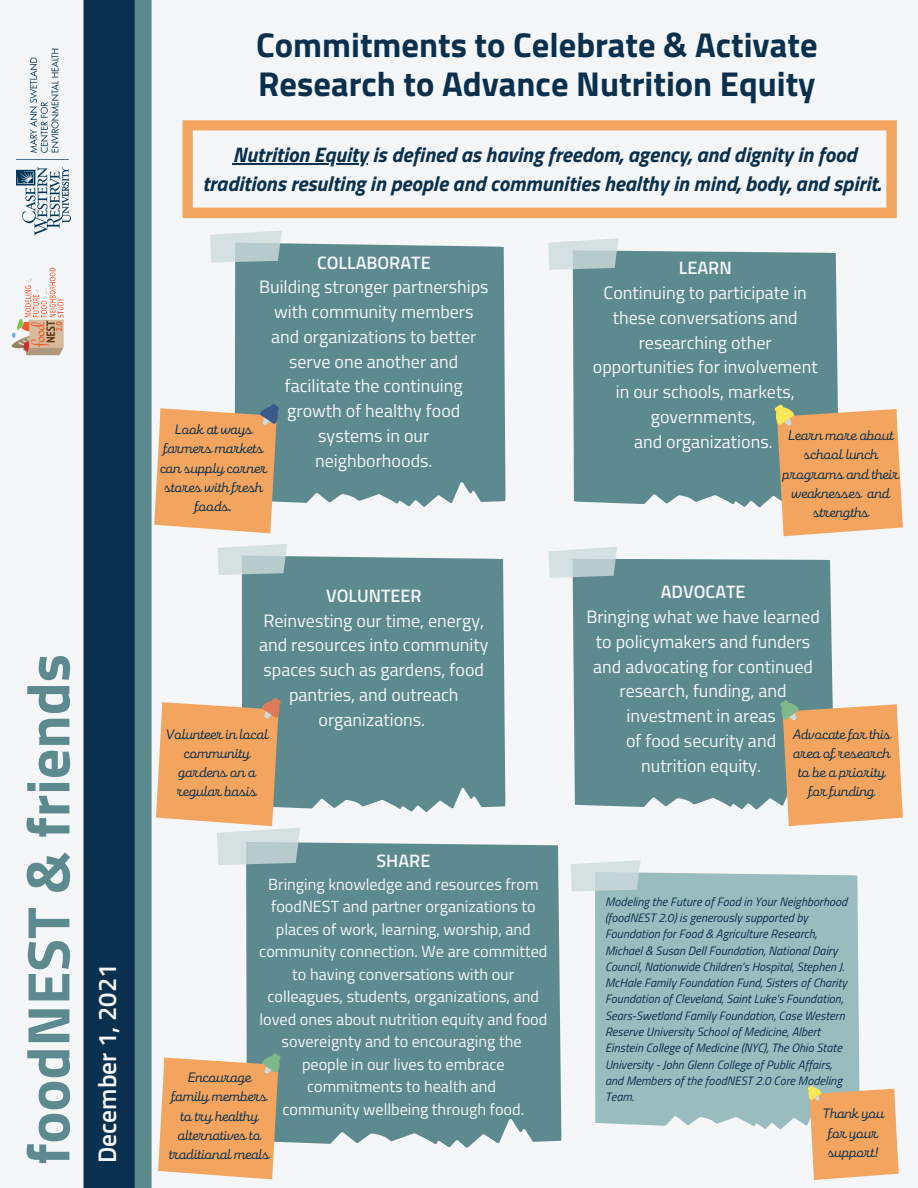
<style>
.page{position:relative;width:918px;height:1188px;background:#f4f6f8}
.page>*{position:absolute;margin:0;border:0;box-sizing:border-box;transform-origin:0 0}
.t1{font:700 60.15px "Titillium Web";color:#5c8a8e}
.t2{font:700 34.5px/38.2px "Titillium Web";color:#0a304e}
.t3{font:600 25.5px "Titillium Web";color:#f4f6f8}
.t4{font:italic 700 21px/29.2px "Titillium Web";color:#0a304e;text-align:center}
.t5{font:18px/24.8px "Titillium Web";color:#f4f6f8;text-align:center}
.t6{font:600 18px "Titillium Web";color:#f4f6f8}
.t7{font:16.2px/22.5px "Titillium Web";color:#f4f6f8;text-align:center}
.t8{font:14.25px/19.2px "Mixa";color:#0a304e;text-align:center}
.t9{font:italic 12.15px/16.2px "Titillium Web";color:#0a304e}
</style>
<div class="page">
<svg style="left:202px;top:218px;width:336px;height:289px;fill:#5c8a8e"></svg>
<svg style="left:207px;top:221px;width:75px;height:50px"></svg>
<div style="left:241px;top:556px;width:265px;height:251px;background:#5c8a8e"></div>
<svg style="left:154px;top:404px;width:133px;height:179px"></svg>
<svg style="left:572px;top:536px;width:261px;height:291px;background:#749b9e"></svg>
<svg style="left:548px;top:539px;width:69px;height:46px"></svg>
<svg style="left:780px;top:700px;width:123px;height:126px;background:#e8aa70"></svg>
<div style="left:572px;top:250px;width:266px;height:258px;background:#5c8a8e"></div>
<svg style="left:548px;top:238px;width:70px;height:40px;background:#bdced0"></svg>
<svg style="left:775px;top:405px;width:128px;height:131px;background:#eaab6e"></svg>
<div style="left:84px;top:0;width:56px;height:1188px;background:#0a304e"></div>
<div style="left:135px;top:0;width:17px;height:1188px;background:#5c8a8e"></div>
<svg style="left:183px;top:120px;width:714px;height:98px"></svg>
<hr style="left:233px;top:163px;width:135px;height:1px;background:#0a304e">
<svg style="left:246px;top:807px;width:352px;height:373px;fill:#5c8a8e"></svg>
<svg style="left:156px;top:698px;width:144px;height:177px"></svg>
<img style="left:11px;top:267px;width:53px;height:89px">
<img style="left:17px;top:48px;width:54px;height:187px">
<svg style="left:564px;top:842px;width:296px;height:314px;fill:#99bcbf"></svg>
<svg style="left:567px;top:851px;width:74px;height:49px"></svg>
<svg style="left:158px;top:1053px;width:123px;height:126px;background:#ecad73"></svg>
<svg style="left:808px;top:1086px;width:91px;height:94px;background:#efaf72"></svg>
<p class="t1" style="left:1px;top:1165px;width:513px;rotate:-90deg">foodNEST &amp; friends</p>
<p class="t3" style="left:87px;top:1163px;width:201px;rotate:-90deg">December 1, 2021</p>
<p class="t2" style="left:256px;top:25px;width:563px">Commitments to Celebrate &amp; Activate<br>Research to Advance Nutrition Equity</p>
<p class="t4" style="left:202px;top:140px;width:680px">Nutrition Equity is defined as having freedom, agency, and dignity in food traditions resulting in people and communities healthy in mind, body, and spirit.</p>
<p class="t6" style="left:317px;top:248px;width:115px">COLLABORATE</p>
<p class="t5" style="left:259px;top:274px;width:231px">Building stronger partnerships with community members and organizations to better serve one another and facilitate the continuing growth of healthy food systems in our neighborhoods.</p>
<p class="t8" style="left:160px;top:419px;width:108px">Look at ways farmers markets can supply corner stores with fresh foods.</p>
<p class="t6" style="left:326px;top:582px;width:97px">VOLUNTEER</p>
<p class="t5" style="left:259px;top:608px;width:231px">Reinvesting our time, energy, and resources into community spaces such as gardens, food pantries, and outreach organizations.</p>
<p class="t8" style="left:166px;top:724px;width:104px">Volunteer in local community gardens on a regular basis</p>
<p class="t6" style="left:376px;top:847px;width:55px">SHARE</p>
<p class="t7" style="left:259px;top:872px;width:290px">Bringing knowledge and resources from foodNEST and partner organizations to places of work, learning, worship, and community connection. We are committed to having conversations with our colleagues, students, organizations, and loved ones about nutrition equity and food sovereignty and to encouraging the</p>
<p class="t7" style="left:302px;top:1052px;width:204px">people in our lives to embrace commitments to health and</p>
<p class="t7" style="left:283px;top:1097px;width:243px">community wellbeing through food.</p>
<p class="t8" style="left:169px;top:1067px;width:102px">Encourage family members to try healthy alternatives to traditional meals</p>
<p class="t6" style="left:679px;top:254px;width:54px">LEARN</p>
<p class="t5" style="left:593px;top:280px;width:226px">Continuing to participate in these conversations and researching other opportunities for involvement in our schools, markets, governments,</p>
<p class="t5" style="left:634px;top:428px;width:140px">and organizations.</p>
<p class="t8" style="left:783px;top:425px;width:118px">Learn more about school lunch programs and their weaknesses and strengths</p>
<p class="t6" style="left:661px;top:578px;width:86px">ADVOCATE</p>
<p class="t5" style="left:586px;top:604px;width:235px">Bringing what we have learned to policymakers and funders and advocating for continued research, funding, and investment in areas</p>
<p class="t5" style="left:626px;top:728px;width:152px">of food security and</p>
<p class="t5" style="left:641px;top:753px;width:122px">nutrition equity.</p>
<p class="t8" style="left:792px;top:724px;width:100px">Advocate for this area of research to be a priority for funding</p>
<p class="t9" style="left:605px;top:893px;width:244px">Modeling the Future of Food in Your Neighborhood (foodNEST 2.0) is generously supported by Foundation for Food &amp; Agriculture Research, Michael &amp; Susan Dell Foundation, National Dairy Council, Nationwide Children’s Hospital, Stephen J.<br>McHale Family Foundation Fund, Sisters of Charity Foundation of Cleveland, Saint Luke’s Foundation, Sears-Swetland Family Foundation, Case Western Reserve University School of Medicine, Albert Einstein College of Medicine (NYC), The Ohio State University - John Glenn College of Public Affairs, and Members of the foodNEST 2.0 Core Modeling Team.</p>
<p class="t8" style="left:822px;top:1103px;width:63px">Thank you for your support!</p>
</div>
